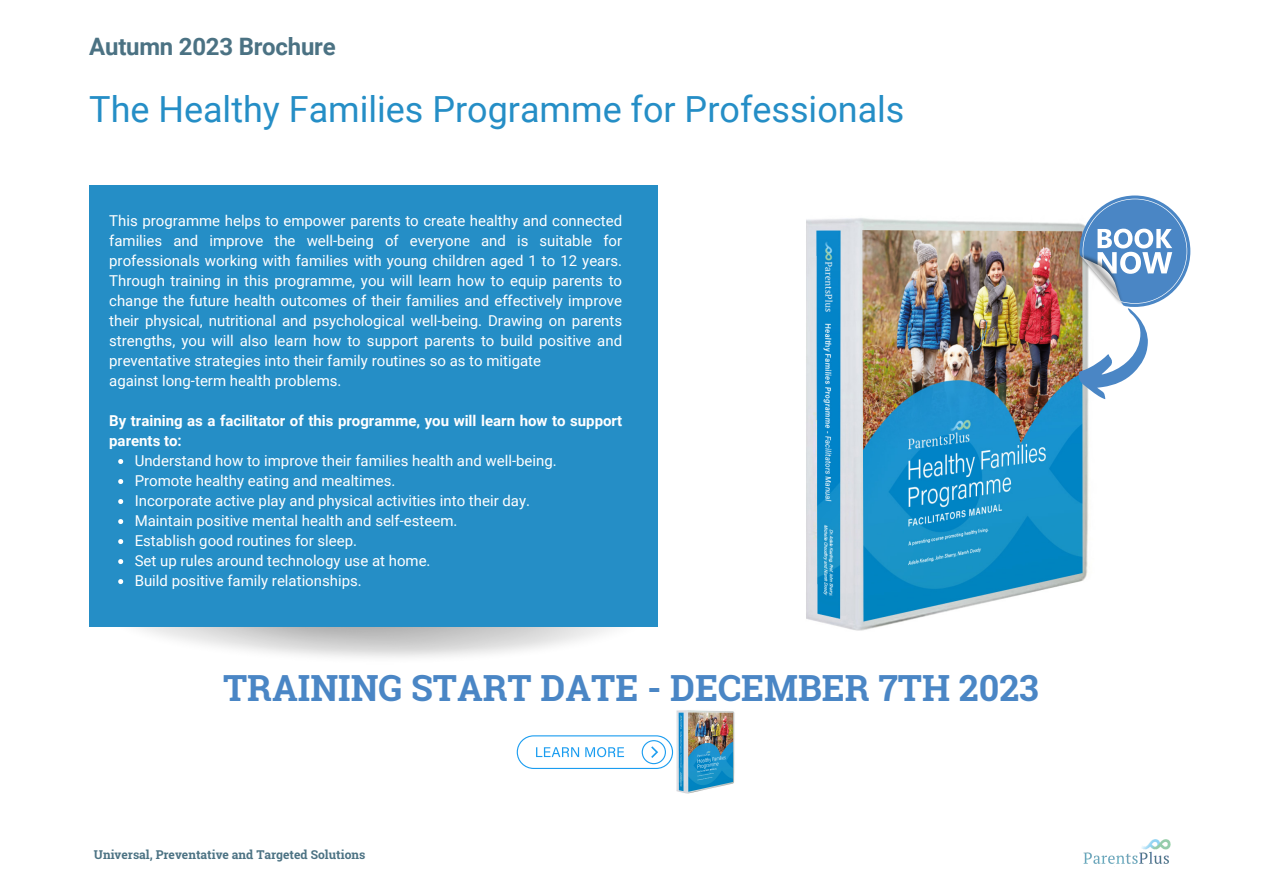
<style>
.page{position:relative;width:1263px;height:894px;background:#fff}
.page>*{position:absolute;margin:0;border:0;box-sizing:border-box;transform-origin:0 0}
.t1{font:36px "Roboto";color:#258ec6}
.t2{font:700 36px "Roboto Slab";color:#4a86c5}
.t3{font:700 24px "Roboto";letter-spacing:-.01em;color:#4b7283}
.t4{font:15px/20px "Roboto";color:#fff;text-align:justify}
.t5{font:700 15px/20px "Roboto";color:#fff}
.t6{font:700 12.15px "Roboto Slab";color:#4b7283}
</style>
<div class="page">
<img style="left:102px;top:626px;width:555px;height:32px">
<div style="left:90px;top:185px;width:568px;height:441px;background:#258ec6"></div>
<img style="left:806px;top:218px;width:283px;height:413px">
<svg style="left:118px;top:459px;width:5px;height:5px"></svg>
<svg style="left:118px;top:479px;width:5px;height:5px"></svg>
<svg style="left:118px;top:499px;width:5px;height:5px"></svg>
<svg style="left:118px;top:519px;width:5px;height:5px"></svg>
<svg style="left:118px;top:539px;width:5px;height:5px"></svg>
<svg style="left:118px;top:559px;width:5px;height:5px"></svg>
<svg style="left:118px;top:579px;width:5px;height:5px"></svg>
<img style="left:673px;top:710px;width:62px;height:84px">
<svg style="left:517px;top:735px;width:156px;height:33px"></svg>
<img style="left:1077px;top:252px;width:1px;height:54px">
<svg style="left:1078px;top:195px;width:112px;height:205px"></svg>
<img style="left:1083px;top:839px;width:88px;height:25px">
<p class="t3" style="left:89px;top:33px;width:248px">Autumn 2023 Brochure</p>
<p class="t1" style="left:89px;top:89px;width:817px">The Healthy Families Programme for Professionals</p>
<p class="t4" style="left:109px;top:211px;width:514px">This programme helps to empower parents to create healthy and connected families and improve the well-being of everyone and is suitable for professionals working with families with young children aged 1 to 12 years.<br>Through training in this programme, you will learn how to equip parents to change the future health outcomes of their families and effectively improve their physical, nutritional and psychological well-being. Drawing on parents strengths, you will also learn how to support parents to build positive and preventative strategies into their family routines so as to mitigate</p>
<p class="t4" style="left:109px;top:371px;width:234px">against long-term health problems.</p>
<p class="t5" style="left:109px;top:411px;width:514px">By training as a facilitator of this programme, you will learn how to support parents to:</p>
<p class="t4" style="left:135px;top:451px;width:424px">Understand how to improve their families health and well-being.</p>
<p class="t4" style="left:135px;top:471px;width:262px">Promote healthy eating and mealtimes.</p>
<p class="t4" style="left:135px;top:491px;width:397px">Incorporate active play and physical activities into their day.</p>
<p class="t4" style="left:135px;top:511px;width:324px">Maintain positive mental health and self-esteem.</p>
<p class="t4" style="left:135px;top:531px;width:224px">Establish good routines for sleep.</p>
<p class="t4" style="left:135px;top:551px;width:297px">Set up rules around technology use at home.</p>
<p class="t4" style="left:135px;top:570px;width:229px">Build positive family relationships.</p>
<p class="t2" style="left:223px;top:662px;width:817px">TRAINING START DATE - DECEMBER 7TH 2023</p>
<p class="t6" style="left:94px;top:845px;width:273px">Universal, Preventative and Targeted Solutions</p>
</div>
